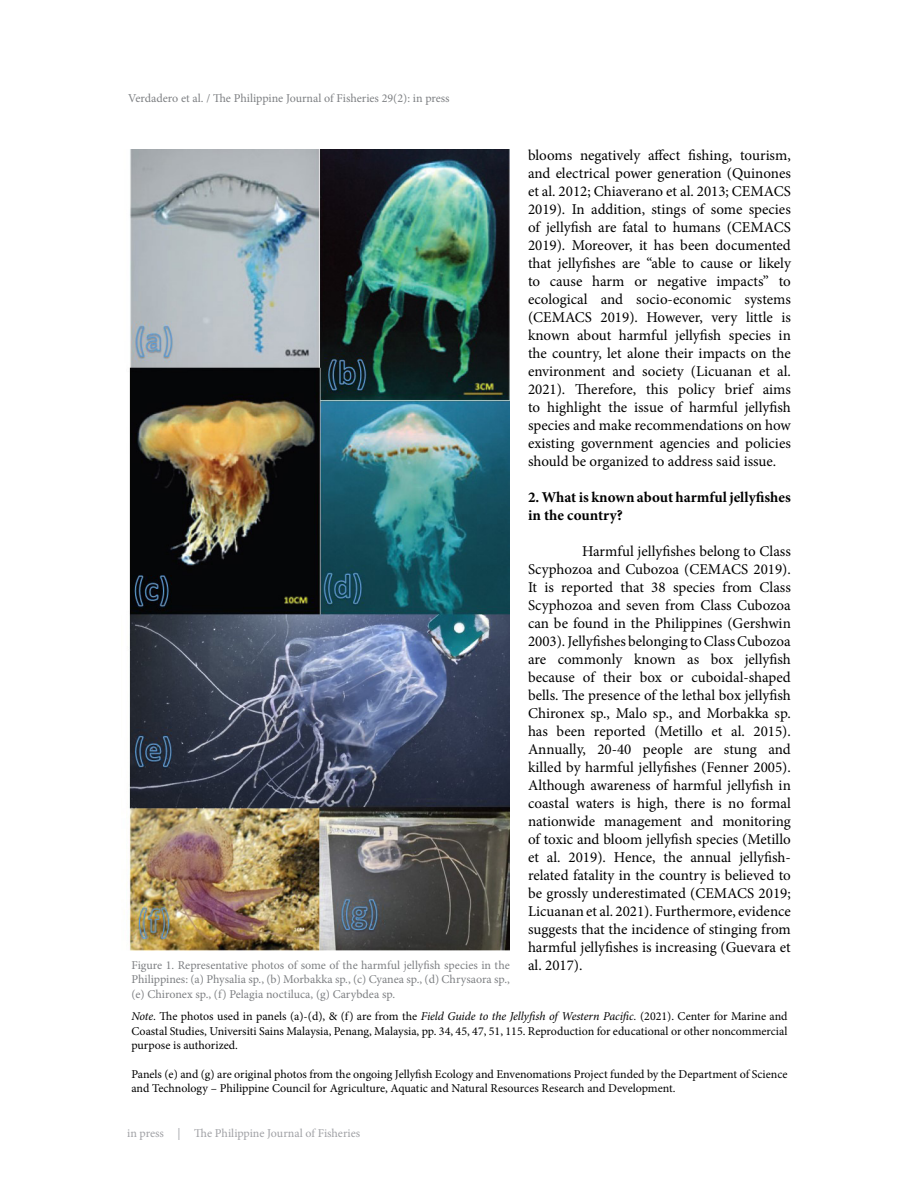
<style>
.page{position:relative;width:918px;height:1188px;background:#fff}
.page>*{position:absolute;margin:0;border:0;box-sizing:border-box;transform-origin:0 0}
.t1{font:15px/18px "Minion Pro";color:#000;text-align:justify}
.t2{font:700 15px/18px "Minion Pro";color:#000}
.t3{font:12px/14.4px "Minion Pro";letter-spacing:-.005em;color:#000;text-align:justify}
.t4{font:12px/14.4px "Minion Pro";color:#7e8083}
.t5{font:12px "Minion Pro";letter-spacing:-.005em;color:#a0a1a5}
.s1{font-style:italic}
</style>
<div class="page">
<img style="left:129px;top:149px;width:381px;height:802px">
<p class="t4" style="left:128px;top:91px;width:323px">Verdadero et al. / The Philippine Journal of Fisheries 29(2): in press</p>
<p class="t1" style="left:528px;top:146px;width:264px">blooms negatively affect fishing, tourism, and electrical power generation (Quinones et al. 2012; Chiaverano et al. 2013; CEMACS 2019). In addition, stings of some species of jellyfish are fatal to humans (CEMACS 2019). Moreover, it has been documented that jellyfishes are “able to cause or likely to cause harm or negative impacts” to ecological and socio-economic systems (CEMACS 2019). However, very little is known about harmful jellyfish species in the country, let alone their impacts on the environment and society (Licuanan et al.<br>2021). Therefore, this policy brief aims to highlight the issue of harmful jellyfish species and make recommendations on how existing government agencies and policies should be organized to address said issue.</p>
<p class="t2" style="left:528px;top:488px;width:264px">2. What is known about harmful jellyfishes in the country?</p>
<p class="t1" style="left:528px;top:542px;width:264px;text-indent:54px">Harmful jellyfishes belong to Class Scyphozoa and Cubozoa (CEMACS 2019).<br>It is reported that 38 species from Class Scyphozoa and seven from Class Cubozoa can be found in the Philippines (Gershwin 2003). Jellyfishes belonging to Class Cubozoa are commonly known as box jellyfish because of their box or cuboidal-shaped bells. The presence of the lethal box jellyfish Chironex sp., Malo sp., and Morbakka sp. has been reported (Metillo et al. 2015).<br>Annually, 20-40 people are stung and killed by harmful jellyfishes (Fenner 2005).<br>Although awareness of harmful jellyfish in coastal waters is high, there is no formal nationwide management and monitoring of toxic and bloom jellyfish species (Metillo et al. 2019). Hence, the annual jellyfish&shy;related fatality in the country is believed to be grossly underestimated (CEMACS 2019; Licuanan et al. 2021). Furthermore, evidence suggests that the incidence of stinging from harmful jellyfishes is increasing (Guevara et</p>
<p class="t4" style="left:131px;top:958px;width:380px">Figure 1. Representative photos of some of the harmful jellyfish species in the</p>
<p class="t1" style="left:528px;top:956px;width:56px">al. 2017).</p>
<p class="t4" style="left:131px;top:972px;width:380px">Philippines: (a) Physalia sp., (b) Morbakka sp., (c) Cyanea sp., (d) Chrysaora sp., (e) Chironex sp., (f) Pelagia noctiluca, (g) Carybdea sp.</p>
<p class="t3" style="left:131px;top:1009px;width:658px"><span class="s1">Note.</span> The photos used in panels (a)-(d), &amp; (f) are from the <span class="s1">Field Guide to the Jellyfish of Western Pacific.</span> (2021). Center for Marine and Coastal Studies, Universiti Sains Malaysia, Penang, Malaysia, pp. 34, 45, 47, 51, 115. Reproduction for educational or other noncommercial purpose is authorized.</p>
<p class="t3" style="left:131px;top:1067px;width:658px">Panels (e) and (g) are original photos from the ongoing Jellyfish Ecology and Envenomations Project funded by the Department of Science and Technology – Philippine Council for Agriculture, Aquatic and Natural Resources Research and Development.</p>
<p class="t5" style="left:127px;top:1125px;width:235px">in press | The Philippine Journal of Fisheries</p>
</div>
